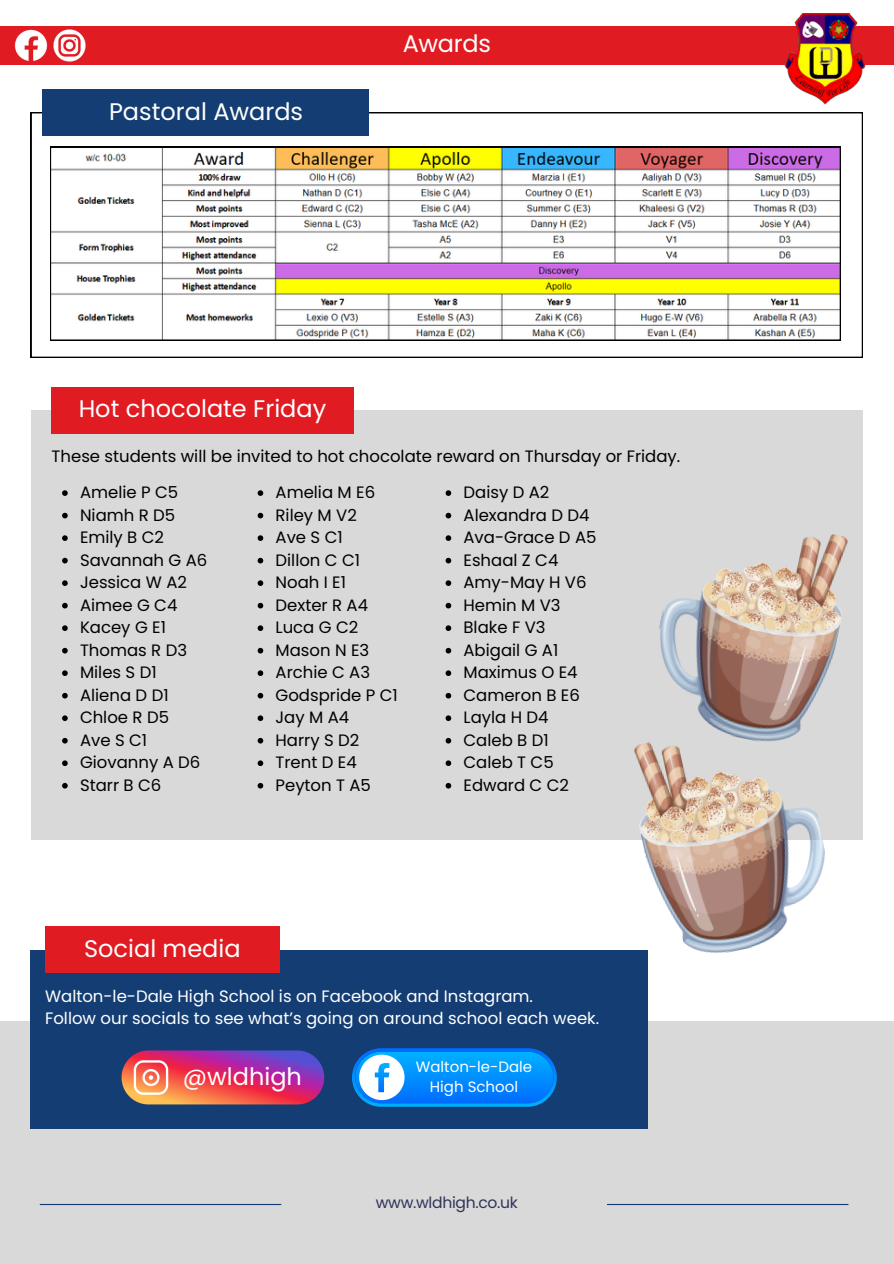
<style>
.page{position:relative;width:894px;height:1264px;background:#fff}
.page>*{position:absolute;margin:0;border:0;box-sizing:border-box;transform-origin:0 0}
.t1{font:24px "Poppins";color:#fff}
.t2{font:16.5px "Poppins";color:#000}
.t3{font:16.5px "Poppins";color:#fff}
.t4{font:15.6px "Poppins";letter-spacing:-.02em;color:#303358}
.t5{font:15px/20.2px "Poppins";color:#fff;text-align:center}
</style>
<div class="page">
<div style="left:0;top:1021px;width:893px;height:242px;background:#d9d9d9"></div>
<hr style="left:606px;top:1203px;width:242px;height:1px;background:#143e73">
<hr style="left:40px;top:1203px;width:241px;height:1px;background:#143e73">
<div style="left:31px;top:410px;width:831px;height:430px;background:#d9d9d9"></div>
<div style="left:51px;top:387px;width:303px;height:46px;background:#e01b22"></div>
<div style="left:0;top:26px;width:893px;height:38px;background:#e01b22"></div>
<img style="left:783px;top:13px;width:83px;height:91px">
<img style="left:14px;top:29px;width:72px;height:33px">
<svg style="left:31px;top:112px;width:831px;height:246px"></svg>
<div style="left:43px;top:89px;width:326px;height:46px;background:#143e73"></div>
<img style="left:634px;top:744px;width:191px;height:221px">
<img style="left:640px;top:534px;width:208px;height:219px">
<div style="left:31px;top:949px;width:616px;height:179px;background:#143e73"></div>
<div style="left:45px;top:926px;width:234px;height:46px;background:#e01b22"></div>
<svg style="left:121px;top:1050px;width:203px;height:54px;background:#c54b77"></svg>
<svg style="left:352px;top:1048px;width:204px;height:58px;background:#1f96f5"></svg>
<svg style="left:50px;top:147px;width:790px;height:193px"></svg>
<svg style="left:445px;top:490px;width:6px;height:6px"></svg>
<svg style="left:445px;top:513px;width:6px;height:5px"></svg>
<svg style="left:445px;top:535px;width:6px;height:6px"></svg>
<svg style="left:445px;top:558px;width:6px;height:5px"></svg>
<svg style="left:445px;top:580px;width:6px;height:6px"></svg>
<svg style="left:445px;top:603px;width:6px;height:5px"></svg>
<svg style="left:445px;top:625px;width:6px;height:6px"></svg>
<svg style="left:445px;top:648px;width:6px;height:5px"></svg>
<svg style="left:445px;top:670px;width:6px;height:6px"></svg>
<svg style="left:445px;top:693px;width:6px;height:5px"></svg>
<svg style="left:445px;top:715px;width:6px;height:6px"></svg>
<svg style="left:445px;top:738px;width:6px;height:5px"></svg>
<svg style="left:445px;top:760px;width:6px;height:6px"></svg>
<svg style="left:445px;top:783px;width:6px;height:5px"></svg>
<svg style="left:257px;top:490px;width:6px;height:6px"></svg>
<svg style="left:257px;top:513px;width:6px;height:5px"></svg>
<svg style="left:257px;top:535px;width:6px;height:6px"></svg>
<svg style="left:257px;top:558px;width:6px;height:5px"></svg>
<svg style="left:257px;top:580px;width:6px;height:6px"></svg>
<svg style="left:257px;top:603px;width:6px;height:5px"></svg>
<svg style="left:257px;top:625px;width:6px;height:6px"></svg>
<svg style="left:257px;top:648px;width:6px;height:5px"></svg>
<svg style="left:257px;top:670px;width:6px;height:6px"></svg>
<svg style="left:257px;top:693px;width:6px;height:5px"></svg>
<svg style="left:257px;top:715px;width:6px;height:6px"></svg>
<svg style="left:257px;top:738px;width:6px;height:5px"></svg>
<svg style="left:257px;top:760px;width:6px;height:6px"></svg>
<svg style="left:257px;top:783px;width:6px;height:5px"></svg>
<svg style="left:62px;top:490px;width:6px;height:6px"></svg>
<svg style="left:62px;top:513px;width:6px;height:5px"></svg>
<svg style="left:62px;top:535px;width:6px;height:6px"></svg>
<svg style="left:62px;top:558px;width:6px;height:5px"></svg>
<svg style="left:62px;top:580px;width:6px;height:6px"></svg>
<svg style="left:62px;top:603px;width:6px;height:5px"></svg>
<svg style="left:62px;top:625px;width:6px;height:6px"></svg>
<svg style="left:62px;top:648px;width:6px;height:5px"></svg>
<svg style="left:62px;top:670px;width:6px;height:6px"></svg>
<svg style="left:62px;top:693px;width:6px;height:5px"></svg>
<svg style="left:62px;top:715px;width:6px;height:6px"></svg>
<svg style="left:62px;top:738px;width:6px;height:5px"></svg>
<svg style="left:62px;top:760px;width:6px;height:6px"></svg>
<svg style="left:62px;top:783px;width:6px;height:5px"></svg>
<p class="t1" style="left:109px;top:94px;width:195px">Pastoral Awards</p>
<p class="t1" style="left:402px;top:27px;width:90px">Awards</p>
<p class="t1" style="left:79px;top:392px;width:249px">Hot chocolate Friday</p>
<p class="t2" style="left:52px;top:445px;width:630px">These students will be invited to hot chocolate reward on Thursday or Friday.</p>
<p class="t2" style="left:80px;top:481px;width:100px">Amelie P C5</p>
<p class="t2" style="left:80px;top:503px;width:97px">Niamh R D5</p>
<p class="t2" style="left:80px;top:526px;width:85px">Emily B C2</p>
<p class="t2" style="left:80px;top:548px;width:129px">Savannah G A6</p>
<p class="t2" style="left:80px;top:571px;width:108px">Jessica W A2</p>
<p class="t2" style="left:80px;top:593px;width:99px">Aimee G C4</p>
<p class="t2" style="left:80px;top:616px;width:87px">Kacey G E1</p>
<p class="t2" style="left:80px;top:638px;width:108px">Thomas R D3</p>
<p class="t2" style="left:80px;top:661px;width:78px">Miles S D1</p>
<p class="t2" style="left:80px;top:683px;width:90px">Aliena D D1</p>
<p class="t2" style="left:80px;top:706px;width:90px">Chloe R D5</p>
<p class="t2" style="left:80px;top:728px;width:69px">Ave S C1</p>
<p class="t2" style="left:80px;top:751px;width:122px">Giovanny A D6</p>
<p class="t2" style="left:80px;top:773px;width:83px">Starr B C6</p>
<p class="t2" style="left:275px;top:481px;width:101px">Amelia M E6</p>
<p class="t2" style="left:275px;top:503px;width:83px">Riley M V2</p>
<p class="t2" style="left:275px;top:526px;width:69px">Ave S C1</p>
<p class="t2" style="left:275px;top:548px;width:86px">Dillon C C1</p>
<p class="t2" style="left:275px;top:571px;width:72px">Noah I E1</p>
<p class="t2" style="left:275px;top:593px;width:94px">Dexter R A4</p>
<p class="t2" style="left:275px;top:616px;width:84px">Luca G C2</p>
<p class="t2" style="left:275px;top:638px;width:95px">Mason N E3</p>
<p class="t2" style="left:275px;top:661px;width:96px">Archie C A3</p>
<p class="t2" style="left:275px;top:683px;width:124px">Godspride P C1</p>
<p class="t2" style="left:275px;top:706px;width:75px">Jay M A4</p>
<p class="t2" style="left:275px;top:728px;width:85px">Harry S D2</p>
<p class="t2" style="left:275px;top:751px;width:83px">Trent D E4</p>
<p class="t2" style="left:275px;top:773px;width:97px">Peyton T A5</p>
<p class="t2" style="left:463px;top:481px;width:87px">Daisy D A2</p>
<h1 class="t2" style="left:463px;top:503px;width:127px">Alexandra D D4</h1>
<p class="t2" style="left:463px;top:526px;width:134px">Ava-Grace D A5</p>
<h1 class="t2" style="left:463px;top:548px;width:96px">Eshaal Z C4</h1>
<p class="t2" style="left:463px;top:571px;width:124px">Amy-May H V6</p>
<p class="t2" style="left:463px;top:593px;width:99px">Hemin M V3</p>
<h1 class="t2" style="left:463px;top:616px;width:84px">Blake F V3</h1>
<p class="t2" style="left:463px;top:638px;width:96px">Abigail G A1</p>
<p class="t2" style="left:463px;top:661px;width:116px">Maximus O E4</p>
<p class="t2" style="left:463px;top:683px;width:118px">Cameron B E6</p>
<p class="t2" style="left:463px;top:706px;width:87px">Layla H D4</p>
<p class="t2" style="left:463px;top:728px;width:87px">Caleb B D1</p>
<p class="t2" style="left:463px;top:751px;width:92px">Caleb T C5</p>
<p class="t2" style="left:463px;top:773px;width:107px">Edward C C2</p>
<p class="t1" style="left:84px;top:931px;width:158px">Social media</p>
<p class="t3" style="left:45px;top:984px;width:489px">Walton-le-Dale High School is on Facebook and Instagram.</p>
<p class="t3" style="left:45px;top:1006px;width:555px">Follow our socials to see what’s going on around school each week.</p>
<p class="t1" style="left:183px;top:1059px;width:120px">@wldhigh</p>
<p class="t5" style="left:415px;top:1056px;width:118px">Walton-le-Dale<br>High School</p>
<p class="t4" style="left:375px;top:1191px;width:143px">www.wldhigh.co.uk</p>
</div>
